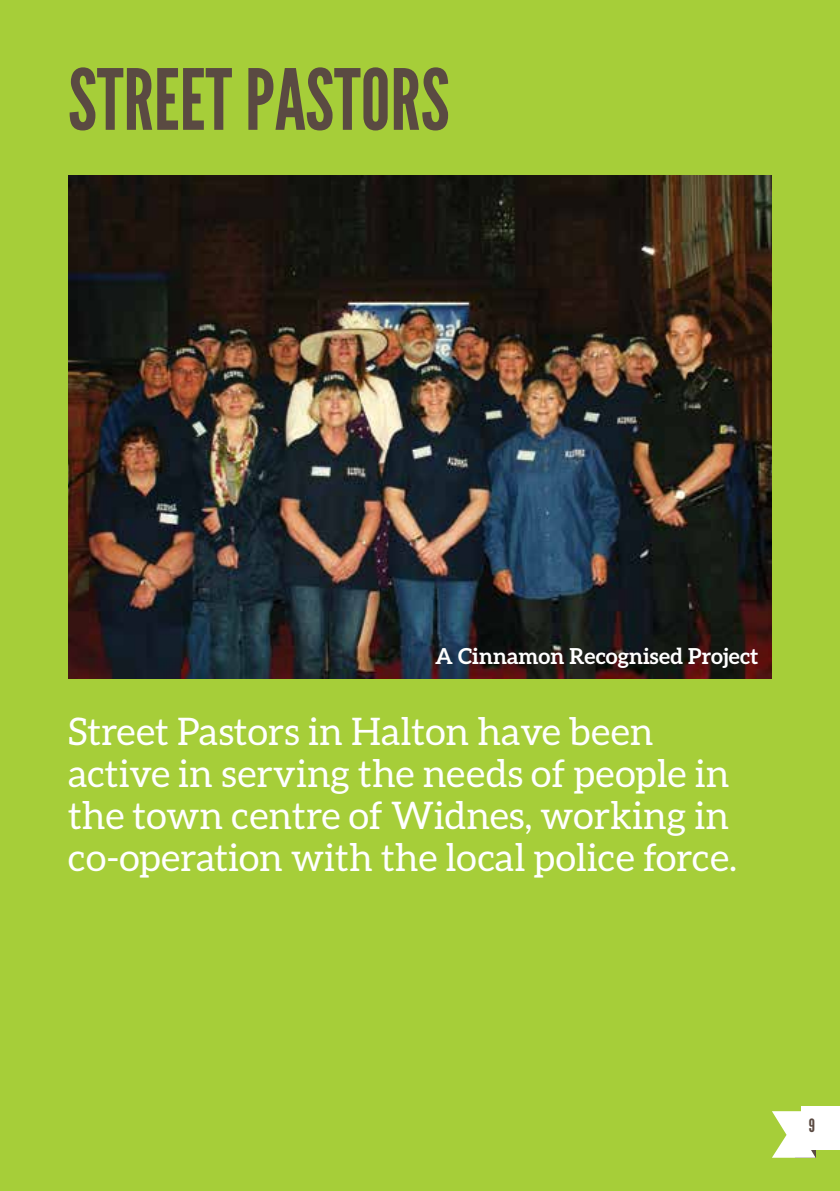
<style>
.page{position:relative;width:840px;height:1191px;background:#fff}
.page>*{position:absolute;margin:0;border:0;box-sizing:border-box;transform-origin:0 0}
.t1{font:84px "League Gothic";color:#5a4a42}
.t2{font:38px/42px "Aleo";color:#fff}
.t3{font:700 22px "Aleo";color:#fff}
.t4{font:18.2px "League Gothic";color:#5a4a42}
</style>
<div class="page">
<div style="left:0;top:0;width:839px;height:1191px;background:#a6ce39"></div>
<img style="left:68px;top:176px;width:703px;height:502px">
<svg style="left:772px;top:1111px;width:43px;height:46px"></svg>
<div style="left:800px;top:1106px;width:39px;height:43px;background:#fff"></div>
<h1 class="t1" style="left:68px;top:50px;width:383px">STREET PASTORS</h1>
<p class="t3" style="left:435px;top:643px;width:324px">A Cinnamon Recognised Project</p>
<p class="t2" style="left:68px;top:710px;width:670px">Street Pastors in Halton have been active in serving the needs of people in the town centre of Widnes, working in co-operation with the local police force.</p>
<p class="t4" style="left:808px;top:1115px;width:8px">9</p>
</div>
